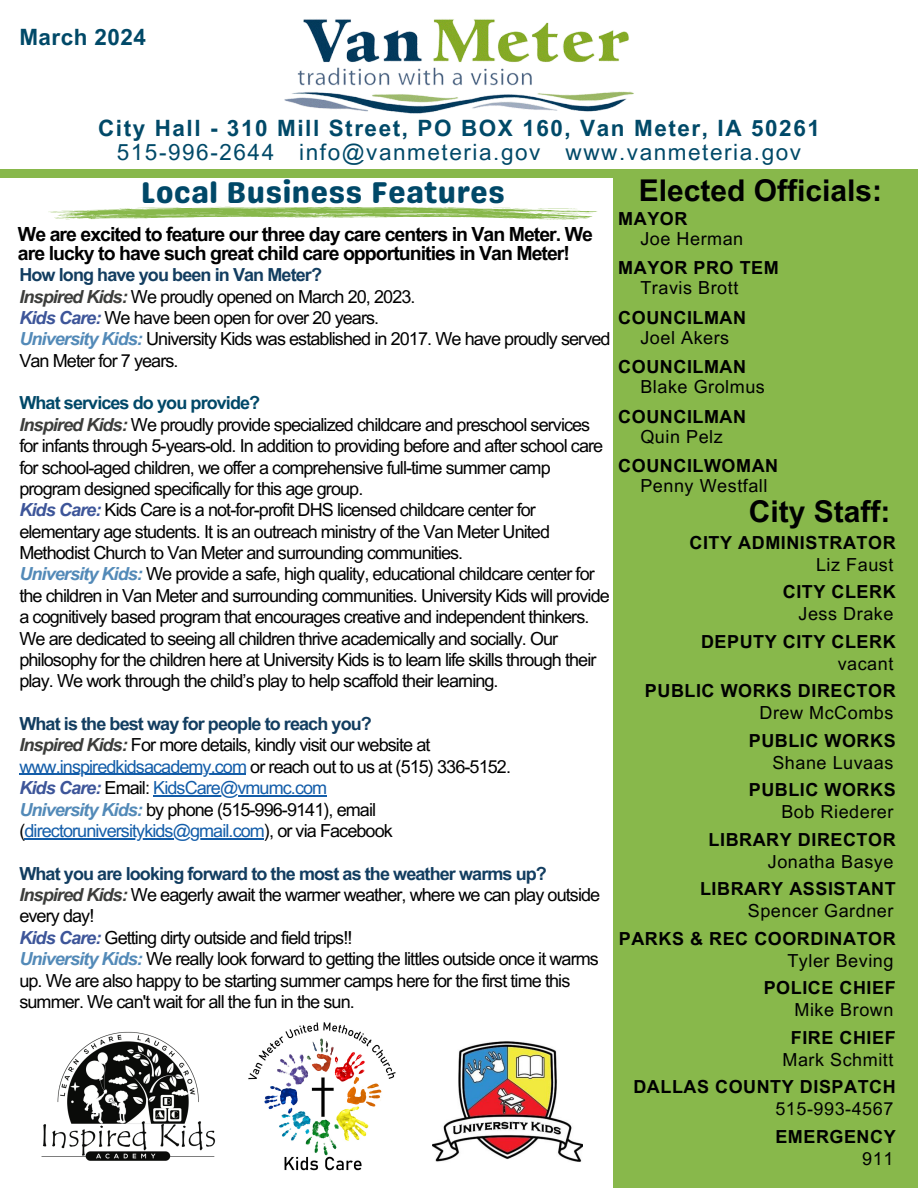
<style>
.page{position:relative;width:918px;height:1188px;background:#fff}
.page>*{position:absolute;margin:0;border:0;box-sizing:border-box;transform-origin:0 0}
.t1{font:700 30px "Arial MT Pro";color:#000001}
.t2{font:30px "Genty Sans";letter-spacing:.02em;color:#004868}
.t3{font:22.5px/24.8px "Arial MT Pro";letter-spacing:.07em;color:#004968;text-align:center}
.t4{font:700 22.5px "Arial MT Pro";letter-spacing:.02em;color:#004968}
.t5{font:700 19.5px/19.2px "Arial MT Pro";letter-spacing:-.05em;color:#000}
.t6{font:18px/21.3px "Arial MT Pro";letter-spacing:-.05em;color:#000}
.t7{font:700 18px "Arial MT Pro";letter-spacing:.03em;color:#000001}
.t8{font:18px "Arial MT Pro";letter-spacing:.03em;color:#000001}
.t9{font:700 18px/21.3px "Arial MT Pro";letter-spacing:-.05em;color:#123d60}
.t10{font:18px/21.3px "Arial MT Pro";letter-spacing:-.05em;color:#135da9}
.t11{font:18px/21.3px "Arial MT Pro";letter-spacing:-.05em;color:#000001}
.t12{font:700 18px "Arial MT Pro";letter-spacing:-.05em;color:#004868}
.s1{font-weight:700}
.s2{font-weight:700;font-style:italic;color:#3c3d3b}
.s3{font-weight:700;font-style:italic;color:#3d5599}
.s4{font-weight:700;font-style:italic;color:#538ab8}
.s5{color:#000}
.s6{font-style:italic;color:#3c3d3b}
.s7{font-weight:400;color:#000}
</style>
<div class="page">
<div style="left:613px;top:169px;width:305px;height:1019px;background:#88b84b"></div>
<div style="left:0;top:169px;width:640px;height:9px;background:#88b84b"></div>
<img style="left:284px;top:19px;width:350px;height:95px">
<svg style="left:48px;top:207px;width:550px;height:13px"></svg>
<img style="left:41px;top:1031px;width:175px;height:130px">
<img style="left:248px;top:1022px;width:148px;height:149px">
<img style="left:432px;top:1041px;width:151px;height:121px">
<hr style="left:19px;top:774px;width:227px;height:1px;background:#135da9">
<hr style="left:153px;top:795px;width:173px;height:1px;background:#135da9">
<hr style="left:25px;top:838px;width:239px;height:1px;background:#135da9">
<h4 class="t4" style="left:19px;top:29px;width:128px">March 2024</h4>
<h5 class="t3" style="left:98px;top:118px;width:723px"><span class="s1">City Hall - 310 Mill Street, PO BOX 160, Van Meter, IA 50261<br></span>515-996-2644 info@vanmeteria.gov www.vanmeteria.gov</h5>
<p class="t2" style="left:141px;top:175px;width:366px">Local Business Features</p>
<h4 class="t1" style="left:639px;top:179px;width:245px">Elected Officials:</h4>
<h4 class="t7" style="left:618px;top:212px;width:71px">MAYOR</h4>
<h4 class="t7" style="left:618px;top:261px;width:162px">MAYOR PRO TEM</h4>
<h4 class="t7" style="left:618px;top:311px;width:129px">COUNCILMAN</h4>
<h4 class="t7" style="left:618px;top:360px;width:129px">COUNCILMAN</h4>
<h4 class="t7" style="left:618px;top:410px;width:129px">COUNCILMAN</h4>
<p class="t7" style="left:618px;top:459px;width:161px">COUNCILWOMAN</p>
<p class="t5" style="left:18px;top:227px;width:577px">We are excited to feature our three day care centers in Van Meter. We are lucky to have such great child care opportunities in Van Meter!</p>
<p class="t8" style="left:640px;top:231px;width:104px">Joe Herman</p>
<p class="t8" style="left:640px;top:281px;width:99px">Travis Brott</p>
<p class="t8" style="left:640px;top:330px;width:90px">Joel Akers</p>
<p class="t8" style="left:640px;top:380px;width:126px">Blake Grolmus</p>
<p class="t8" style="left:640px;top:429px;width:84px">Quin Pelz</p>
<p class="t8" style="left:640px;top:479px;width:129px">Penny Westfall</p>
<p class="t1" style="left:749px;top:500px;width:143px">City Staff:</p>
<p class="t8" style="left:816px;top:558px;width:79px">Liz Faust</p>
<p class="t8" style="left:799px;top:607px;width:96px">Jess Drake</p>
<p class="t8" style="left:838px;top:657px;width:57px">vacant</p>
<p class="t8" style="left:759px;top:706px;width:135px">Drew McCombs</p>
<p class="t8" style="left:772px;top:756px;width:123px">Shane Luvaas</p>
<p class="t8" style="left:781px;top:805px;width:113px">Bob Riederer</p>
<p class="t8" style="left:768px;top:855px;width:127px">Jonatha Basye</p>
<p class="t8" style="left:748px;top:904px;width:147px">Spencer Gardner</p>
<p class="t8" style="left:787px;top:954px;width:107px">Tyler Beving</p>
<p class="t8" style="left:795px;top:1003px;width:100px">Mike Brown</p>
<p class="t8" style="left:782px;top:1053px;width:112px">Mark Schmitt</p>
<h1 class="t8" style="left:775px;top:1102px;width:120px">515-993-4567</h1>
<p class="t8" style="left:862px;top:1152px;width:33px">911</p>
<p class="t9" style="left:19px;top:266px;width:304px">How long have you been in Van Meter?</p>
<p class="t6" style="left:19px;top:288px;width:398px"><span class="s2">Inspired Kids:</span> We proudly opened on March 20, 2023.</p>
<p class="t6" style="left:19px;top:309px;width:361px"><span class="s3">Kids Care:</span> We have been open for over 20 years.</p>
<p class="t11" style="left:19px;top:331px;width:593px"><span class="s4">University Kids:</span> University Kids was established in 2017. We have proudly served<br>Van Meter for 7 years.</p>
<p class="t12" style="left:19px;top:396px;width:242px">What services do you provide?</p>
<p class="t6" style="left:19px;top:416px;width:585px"><span class="s2">Inspired Kids:</span> We proudly provide specialized childcare and preschool services for infants through 5-years-old. In addition to providing before and after school care for school-aged children, we offer a comprehensive full-time summer camp program designed specifically for this age group.</p>
<p class="t6" style="left:19px;top:502px;width:532px"><span class="s3">Kids Care:</span> Kids Care is a not-for-profit DHS licensed childcare center for elementary age students. It is an outreach ministry of the Van Meter United<br>Methodist Church to Van Meter and surrounding communities.</p>
<p class="t6" style="left:19px;top:566px;width:592px"><span class="s4">University Kids:</span> We provide a safe, high quality, educational childcare center for the children in Van Meter and surrounding communities. University Kids will provide a cognitively based program that encourages creative and independent thinkers.<br>We are dedicated to seeing all children thrive academically and socially. Our philosophy for the children here at University Kids is to learn life skills through their play. We work through the child’s play to help scaffold their learning.</p>
<p class="t9" style="left:19px;top:715px;width:354px">What is the best way for people to reach you?</p>
<p class="t6" style="left:19px;top:737px;width:413px"><span class="s2">Inspired Kids:</span> For more details, kindly visit our website at</p>
<p class="t10" style="left:19px;top:758px;width:493px">www.inspiredkidsacademy.com <span class="s5">or reach out to us at (515) 336-5152.<br></span><span class="s3">Kids Care:</span> <span class="s5">Email:</span> KidsCare@vmumc.com</p>
<p class="t6" style="left:19px;top:801px;width:358px"><span class="s4">University Kids:</span> by phone (515-996-9141), email</p>
<p class="t10" style="left:19px;top:822px;width:375px"><span class="s5">(</span>directoruniversitykids@gmail.com<span class="s5">), or via Facebook</span></p>
<p class="t9" style="left:19px;top:865px;width:582px">What you are looking forward to the most as the weather warms up?<br><span class="s6">Inspired Kids:</span> <span class="s7">We eagerly await the warmer weather, where we can play outside</span></p>
<p class="t6" style="left:19px;top:908px;width:335px">every day!<br><span class="s3">Kids Care:</span> Getting dirty outside and field trips!!</p>
<p class="t6" style="left:19px;top:950px;width:581px"><span class="s4">University Kids:</span> We really look forward to getting the littles outside once it warms</p>
<p class="t6" style="left:19px;top:972px;width:552px">up. We are also happy to be starting summer camps here for the first time this summer. We can't wait for all the fun in the sun.</p>
<h4 class="t7" style="left:690px;top:536px;width:208px">CITY ADMINISTRATOR</h4>
<h4 class="t7" style="left:783px;top:585px;width:114px">CITY CLERK</h4>
<h4 class="t7" style="left:701px;top:635px;width:196px">DEPUTY CITY CLERK</h4>
<h4 class="t7" style="left:645px;top:684px;width:252px">PUBLIC WORKS DIRECTOR</h4>
<h4 class="t7" style="left:749px;top:734px;width:148px">PUBLIC WORKS</h4>
<h4 class="t7" style="left:749px;top:783px;width:148px">PUBLIC WORKS</h4>
<h1 class="t7" style="left:709px;top:833px;width:189px">LIBRARY DIRECTOR</h1>
<h4 class="t7" style="left:700px;top:882px;width:197px">LIBRARY ASSISTANT</h4>
<h4 class="t7" style="left:619px;top:932px;width:278px">PARKS &amp; REC COORDINATOR</h4>
<h4 class="t7" style="left:764px;top:981px;width:133px">POLICE CHIEF</h4>
<h4 class="t7" style="left:791px;top:1031px;width:106px">FIRE CHIEF</h4>
<h4 class="t7" style="left:633px;top:1080px;width:264px">DALLAS COUNTY DISPATCH</h4>
<h4 class="t7" style="left:775px;top:1130px;width:122px">EMERGENCY</h4>
</div>
